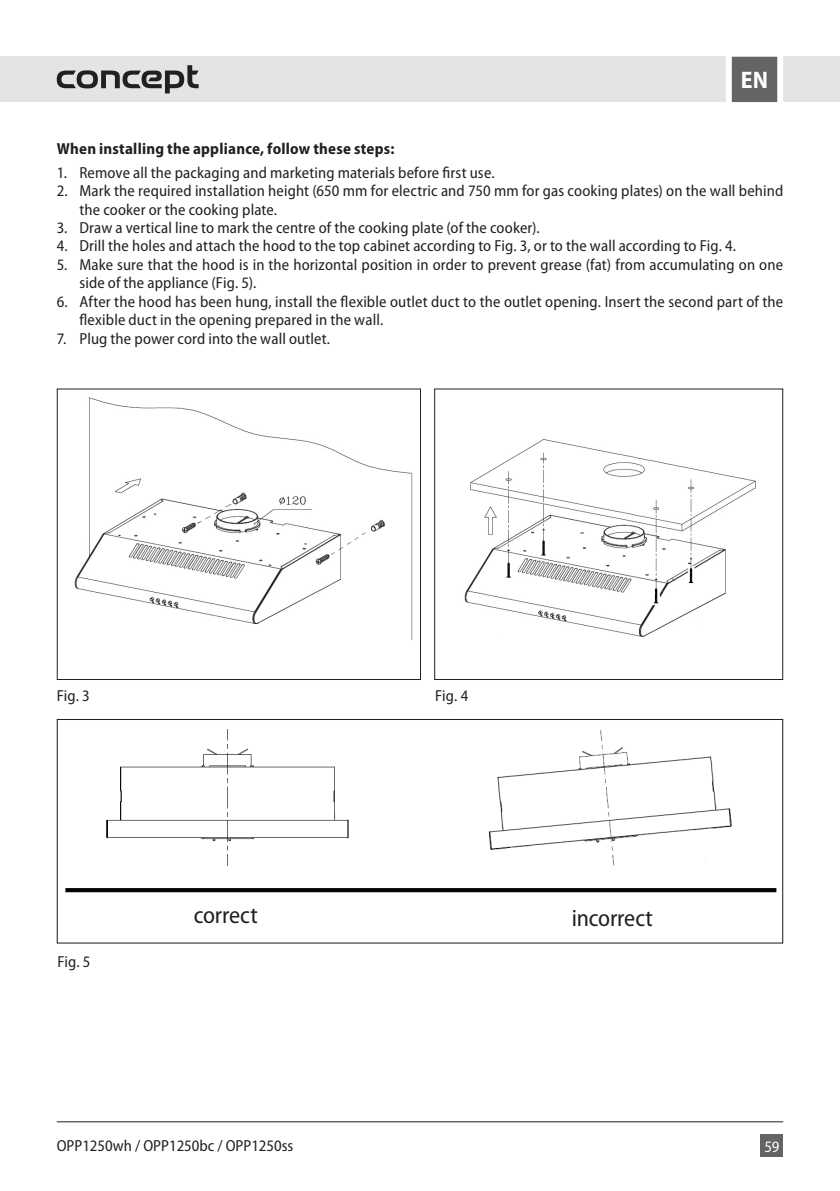
<style>
.page{position:relative;width:840px;height:1191px;background:#fff}
.page>*{position:absolute;margin:0;border:0;box-sizing:border-box;transform-origin:0 0}
.t1{font:semi-condensed 24px "Myriad Pro";letter-spacing:-.005em;color:#231f20}
.t2{font:700 semi-condensed 24px "Myriad Pro";color:#fff}
.t3{font:semi-condensed 16px/18.4px "Myriad Pro";letter-spacing:.01em;color:#231f20}
.t4{font:700 semi-condensed 16px "Myriad Pro";letter-spacing:.015em;color:#231f20}
.t5{font:semi-condensed 16px "Myriad Pro";color:#fff}
</style>
<div class="page">
<div style="left:0;top:57px;width:839px;height:45px;background:#e4e4e4"></div>
<div style="left:760px;top:1134px;width:22px;height:23px;background:#646463"></div>
<svg style="left:722px;top:56px;width:63px;height:47px;background:#909090"></svg>
<hr style="left:57px;top:1121px;width:725px;height:1px;background:#231f20">
<svg style="left:57px;top:65px;width:141px;height:28px"></svg>
<img style="left:464px;top:439px;width:292px;height:198px">
<img style="left:56px;top:395px;width:357px;height:260px">
<div style="left:57px;top:388px;width:364px;height:292px;border:1px solid #231f20"></div>
<div style="left:434px;top:388px;width:348px;height:292px;border:1px solid #231f20"></div>
<img style="left:56px;top:719px;width:728px;height:225px">
<div style="left:144px;top:902px;width:127px;height:46px;background:#fff"></div>
<div style="left:478px;top:902px;width:169px;height:46px;background:#fff"></div>
<div style="left:57px;top:719px;width:725px;height:224px;border:1px solid #231f20"></div>
<h1 class="t2" style="left:740px;top:67px;width:29px">EN</h1>
<p class="t4" style="left:57px;top:139px;width:339px">When installing the appliance, follow these steps:</p>
<p class="t3" style="left:57px;top:164px;width:439px">1. Remove all the packaging and marketing materials before first use.</p>
<p class="t3" style="left:79px;top:182px;width:705px;text-indent:-23px">2. Mark the required installation height (650 mm for electric and 750 mm for gas cooking plates) on the wall behind the cooker or the cooking plate.</p>
<p class="t3" style="left:57px;top:219px;width:484px">3. Draw a vertical line to mark the centre of the cooking plate (of the cooker).</p>
<p class="t3" style="left:57px;top:237px;width:680px">4. Drill the holes and attach the hood to the top cabinet according to Fig. 3, or to the wall according to Fig. 4.</p>
<p class="t3" style="left:79px;top:256px;width:704px;text-indent:-23px">5. Make sure that the hood is in the horizontal position in order to prevent grease (fat) from accumulating on one side of the appliance (Fig. 5).</p>
<p class="t3" style="left:79px;top:292px;width:704px;text-indent:-23px">6. After the hood has been hung, install the flexible outlet duct to the outlet opening. Insert the second part of the flexible duct in the opening prepared in the wall.</p>
<p class="t3" style="left:57px;top:329px;width:275px">7. Plug the power cord into the wall outlet.</p>
<p class="t3" style="left:57px;top:686px;width:35px">Fig. 3</p>
<p class="t3" style="left:435px;top:686px;width:35px">Fig. 4</p>
<p class="t3" style="left:57px;top:952px;width:35px">Fig. 5</p>
<h1 class="t1" style="left:194px;top:901px;width:65px">correct</h1>
<h1 class="t1" style="left:571px;top:905px;width:83px">incorrect</h1>
<p class="t3" style="left:57px;top:1136px;width:238px">OPP1250wh / OPP1250bc / OPP1250ss</p>
<p class="t5" style="left:764px;top:1138px;width:16px">59</p>
</div>
